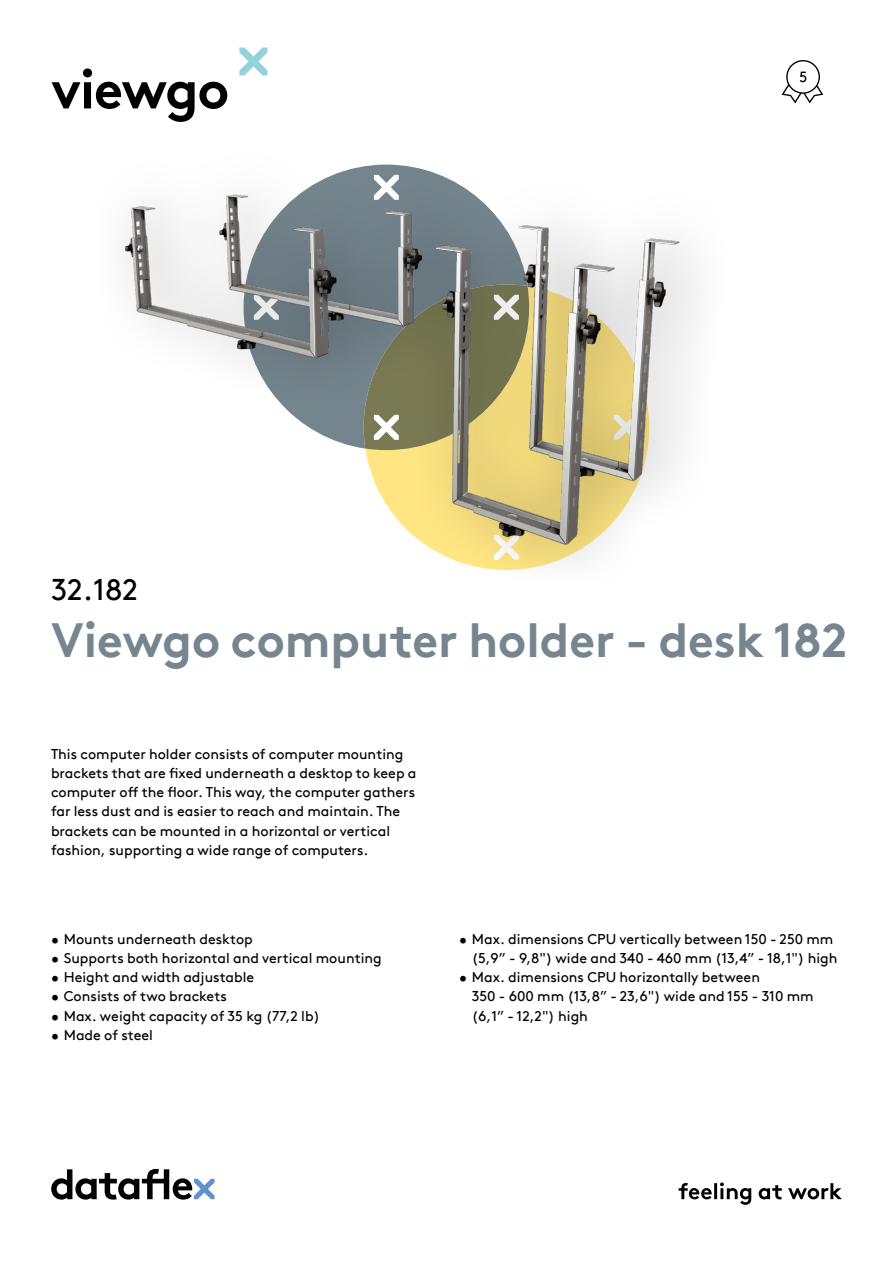
<style>
.page{position:relative;width:893px;height:1263px;background:#fff}
.page>*{position:absolute;margin:0;border:0;box-sizing:border-box;transform-origin:0 0}
.hoofdstuk{font:700 54px "Brown Pro TT";letter-spacing:-.02em;color:#000}
.productnaam{font:700 48px "Brown Pro TT";color:#76858e}
.productnummer{font:30px "Brown Pro TT";color:#000}
.omschrijving{font:14.25px/19.2px "Brown Pro TT";color:#000}
</style>
<div class="page">
<svg style="left:51px;top:1169px;width:164px;height:30px"></svg>
<svg style="left:679px;top:1182px;width:163px;height:23px"></svg>
<svg style="left:239px;top:47px;width:28px;height:28px"></svg>
<img style="left:124px;top:191px;width:566px;height:358px">
<svg style="left:782px;top:60px;width:41px;height:43px"></svg>
<p class="hoofdstuk" style="left:51px;top:46px;width:180px">viewgo</p>
<p class="productnummer" style="left:51px;top:566px;width:89px">32.182</p>
<p class="productnaam" style="left:51px;top:601px;width:798px">Viewgo computer holder - desk 182</p>
<p class="omschrijving" style="left:51px;top:743px;width:367px">This computer holder consists of computer mounting brackets that are fixed underneath a desktop to keep a computer off the floor. This way, the computer gathers far less dust and is easier to reach and maintain. The brackets can be mounted in a horizontal or vertical fashion, supporting a wide range of computers.</p>
<p class="omschrijving" style="left:51px;top:928px;width:203px">• Mounts underneath desktop</p>
<p class="omschrijving" style="left:51px;top:947px;width:332px">• Supports both horizontal and vertical mounting</p>
<p class="omschrijving" style="left:51px;top:966px;width:205px">• Height and width adjustable</p>
<p class="omschrijving" style="left:51px;top:986px;width:177px">• Consists of two brackets</p>
<p class="omschrijving" style="left:51px;top:1005px;width:270px">• Max. weight capacity of 35 kg (77,2 lb)</p>
<p class="omschrijving" style="left:51px;top:1024px;width:103px">• Made of steel</p>
<p class="omschrijving" style="left:459px;top:928px;width:380px;text-align:right">• Max. dimensions CPU vertically between 150 - 250 mm (5,9” - 9,8") wide and 340 - 460 mm (13,4” - 18,1") high</p>
<p class="omschrijving" style="left:472px;top:966px;width:343px;text-indent:-13px">• Max. dimensions CPU horizontally between<br>350 - 600 mm (13,8” - 23,6") wide and 155 - 310 mm (6,1” - 12,2") high</p>
</div>
